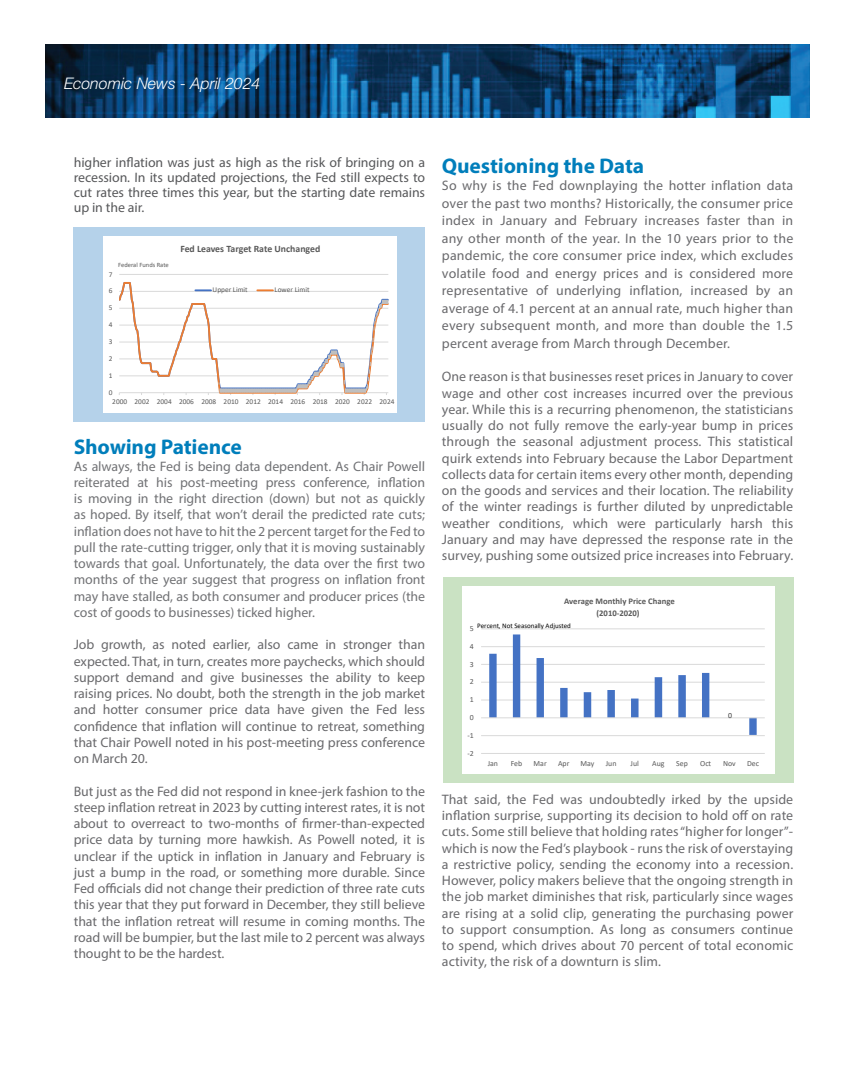
<style>
.page{position:relative;width:855px;height:1080px;background:#fff}
.page>*{position:absolute;margin:0;border:0;box-sizing:border-box;transform-origin:0 0}
.t1{font:700 21.25px "Myriad Pro";color:#007ebb}
.t2{font:italic 300 16px "Helvetica Neue LT Pro";color:#fff}
.t3{font:13.75px/16.2px "Myriad Pro";letter-spacing:.005em;color:#69696c;text-align:justify}
.t4{font:13.75px/16.2px "Myriad Pro";letter-spacing:-.01em;color:#717275;text-align:justify}
.t5{font:13.75px/15px "Myriad Pro";color:#57585a;text-align:justify}
.t6{font:700 9.75px "Calibri";letter-spacing:-.005em;color:#595959}
.t7{font:700 8.62px/11.5px "Calibri";color:#595959;text-align:center}
.t8{font:7.88px "Calibri";color:#595959}
.t9{font:7.88px "Calibri";color:#404040}
.t10{font:7.38px "Calibri";color:#595959}
.t11{font:7px "Calibri";letter-spacing:-.005em;color:#000}
.t12{font:6.62px "Calibri";letter-spacing:-.005em;color:#595959}
</style>
<div class="page">
<img style="left:46px;top:44px;width:764px;height:73px">
<div style="left:74px;top:228px;width:351px;height:194px;background:#b5d2ea"></div>
<div style="left:103px;top:237px;width:294px;height:176px;background:#fff"></div>
<hr style="left:119px;top:274px;width:269px;height:1px;background:#d9d9d9">
<svg style="left:119px;top:282px;width:270px;height:113px"></svg>
<div style="left:443px;top:577px;width:350px;height:205px;background:#cae2c3"></div>
<div style="left:462px;top:586px;width:312px;height:187px;background:#fff"></div>
<hr style="left:481px;top:753px;width:284px;height:1px;background:#d9d9d9">
<hr style="left:481px;top:735px;width:284px;height:1px;background:#d9d9d9">
<hr style="left:481px;top:700px;width:284px;height:1px;background:#d9d9d9">
<hr style="left:481px;top:682px;width:284px;height:1px;background:#d9d9d9">
<hr style="left:481px;top:664px;width:284px;height:1px;background:#d9d9d9">
<hr style="left:481px;top:646px;width:284px;height:1px;background:#d9d9d9">
<hr style="left:481px;top:629px;width:284px;height:1px;background:#d9d9d9">
<svg style="left:489px;top:634px;width:268px;height:101px"></svg>
<hr style="left:481px;top:718px;width:284px;height:1px;background:#d9d9d9">
<p class="t2" style="left:64px;top:74px;width:198px">Economic News - April 2024</p>
<p class="t5" style="left:74px;top:155px;width:353px">higher inflation was just as high as the risk of bringing on a recession. In its updated projections, the Fed still expects to cut rates three times this year, but the starting date remains up in the air.</p>
<p class="t12" style="left:118px;top:260px;width:52px">Federal Funds Rate</p>
<p class="t10" style="left:109px;top:269px;width:5px">7</p>
<p class="t10" style="left:109px;top:286px;width:5px">6</p>
<p class="t10" style="left:109px;top:303px;width:5px">5</p>
<p class="t10" style="left:109px;top:320px;width:5px">4</p>
<p class="t10" style="left:109px;top:337px;width:5px">3</p>
<p class="t10" style="left:109px;top:353px;width:5px">2</p>
<p class="t10" style="left:109px;top:370px;width:5px">1</p>
<p class="t10" style="left:109px;top:387px;width:5px">0</p>
<p class="t6" style="left:180px;top:242px;width:141px">Fed Leaves Target Rate Unchanged</p>
<p class="t10" style="left:213px;top:285px;width:37px">Upper Limit</p>
<p class="t10" style="left:275px;top:285px;width:36px">Lower Limit</p>
<p class="t10" style="left:112px;top:397px;width:284px">2000 2002 2004 2006 2008 2010 2012 2014 2016 2018 2020 2022 2024</p>
<p class="t1" style="left:74px;top:433px;width:170px">Showing Patience</p>
<p class="t4" style="left:74px;top:458px;width:353px">As always, the Fed is being data dependent. As Chair Powell reiterated at his post-meeting press conference, inflation is moving in the right direction (down) but not as quickly as hoped. By itself, that won’t derail the predicted rate cuts; inflation does not have to hit the 2 percent target for the Fed to pull the rate-cutting trigger, only that it is moving sustainably towards that goal. Unfortunately, the data over the first two months of the year suggest that progress on inflation front may have stalled, as both consumer and producer prices (the cost of goods to businesses) ticked higher.</p>
<p class="t3" style="left:74px;top:636px;width:353px">Job growth, as noted earlier, also came in stronger than expected. That, in turn, creates more paychecks, which should support demand and give businesses the ability to keep raising prices. No doubt, both the strength in the job market and hotter consumer price data have given the Fed less confidence that inflation will continue to retreat, something that Chair Powell noted in his post-meeting press conference on March 20.</p>
<p class="t3" style="left:74px;top:783px;width:353px">But just as the Fed did not respond in knee-jerk fashion to the steep inflation retreat in 2023 by cutting interest rates, it is not about to overreact to two-months of firmer-than-expected price data by turning more hawkish. As Powell noted, it is unclear if the uptick in inflation in January and February is just a bump in the road, or something more durable. Since Fed officials did not change their prediction of three rate cuts this year that they put forward in December, they still believe that the inflation retreat will resume in coming months. The road will be bumpier, but the last mile to 2 percent was always thought to be the hardest.</p>
<p class="t1" style="left:442px;top:152px;width:204px">Questioning the Data</p>
<p class="t3" style="left:442px;top:176px;width:353px;line-height:17.5px">So why is the Fed downplaying the hotter inflation data over the past two months? Historically, the consumer price index in January and February increases faster than in any other month of the year. In the 10 years prior to the pandemic, the core consumer price index, which excludes volatile food and energy prices and is considered more representative of underlying inflation, increased by an average of 4.1 percent at an annual rate, much higher than every subsequent month, and more than double the 1.5 percent average from March through December.</p>
<p class="t3" style="left:442px;top:368px;width:353px">One reason is that businesses reset prices in January to cover wage and other cost increases incurred over the previous year. While this is a recurring phenomenon, the statisticians usually do not fully remove the early-year bump in prices through the seasonal adjustment process. This statistical quirk extends into February because the Labor Department collects data for certain items every other month, depending on the goods and services and their location. The reliability of the winter readings is further diluted by unpredictable weather conditions, which were particularly harsh this January and may have depressed the response rate in the survey, pushing some outsized price increases into February.</p>
<p class="t7" style="left:564px;top:595px;width:112px">Average Monthly Price Change (2010-2020)</p>
<p class="t11" style="left:477px;top:620px;width:95px">Percent, Not Seasonally Adjusted</p>
<p class="t8" style="left:470px;top:623px;width:5px">5</p>
<p class="t8" style="left:470px;top:641px;width:5px">4</p>
<p class="t8" style="left:470px;top:659px;width:5px">3</p>
<p class="t8" style="left:470px;top:676px;width:5px">2</p>
<p class="t8" style="left:470px;top:694px;width:5px">1</p>
<p class="t8" style="left:470px;top:712px;width:5px">0</p>
<p class="t8" style="left:467px;top:730px;width:8px">-1</p>
<p class="t8" style="left:467px;top:748px;width:8px">-2</p>
<p class="t9" style="left:728px;top:710px;width:5px">0</p>
<p class="t8" style="left:488px;top:758px;width:12px">Jan</p>
<p class="t8" style="left:511px;top:758px;width:13px">Feb</p>
<p class="t8" style="left:534px;top:758px;width:15px">Mar</p>
<p class="t8" style="left:558px;top:758px;width:13px">Apr</p>
<p class="t8" style="left:581px;top:758px;width:15px">May</p>
<p class="t8" style="left:606px;top:758px;width:12px">Jun</p>
<p class="t8" style="left:631px;top:758px;width:10px">Jul</p>
<p class="t8" style="left:652px;top:758px;width:14px">Aug</p>
<p class="t8" style="left:676px;top:758px;width:13px">Sep</p>
<p class="t8" style="left:700px;top:758px;width:13px">Oct</p>
<p class="t8" style="left:723px;top:758px;width:14px">Nov</p>
<p class="t8" style="left:747px;top:758px;width:13px">Dec</p>
<p class="t3" style="left:442px;top:791px;width:353px">That said, the Fed was undoubtedly irked by the upside inflation surprise, supporting its decision to hold off on rate cuts. Some still believe that holding rates “higher for longer”- which is now the Fed’s playbook - runs the risk of overstaying a restrictive policy, sending the economy into a recession.<br>However, policy makers believe that the ongoing strength in the job market diminishes that risk, particularly since wages are rising at a solid clip, generating the purchasing power to support consumption. As long as consumers continue to spend, which drives about 70 percent of total economic activity, the risk of a downturn is slim.</p>
</div>
